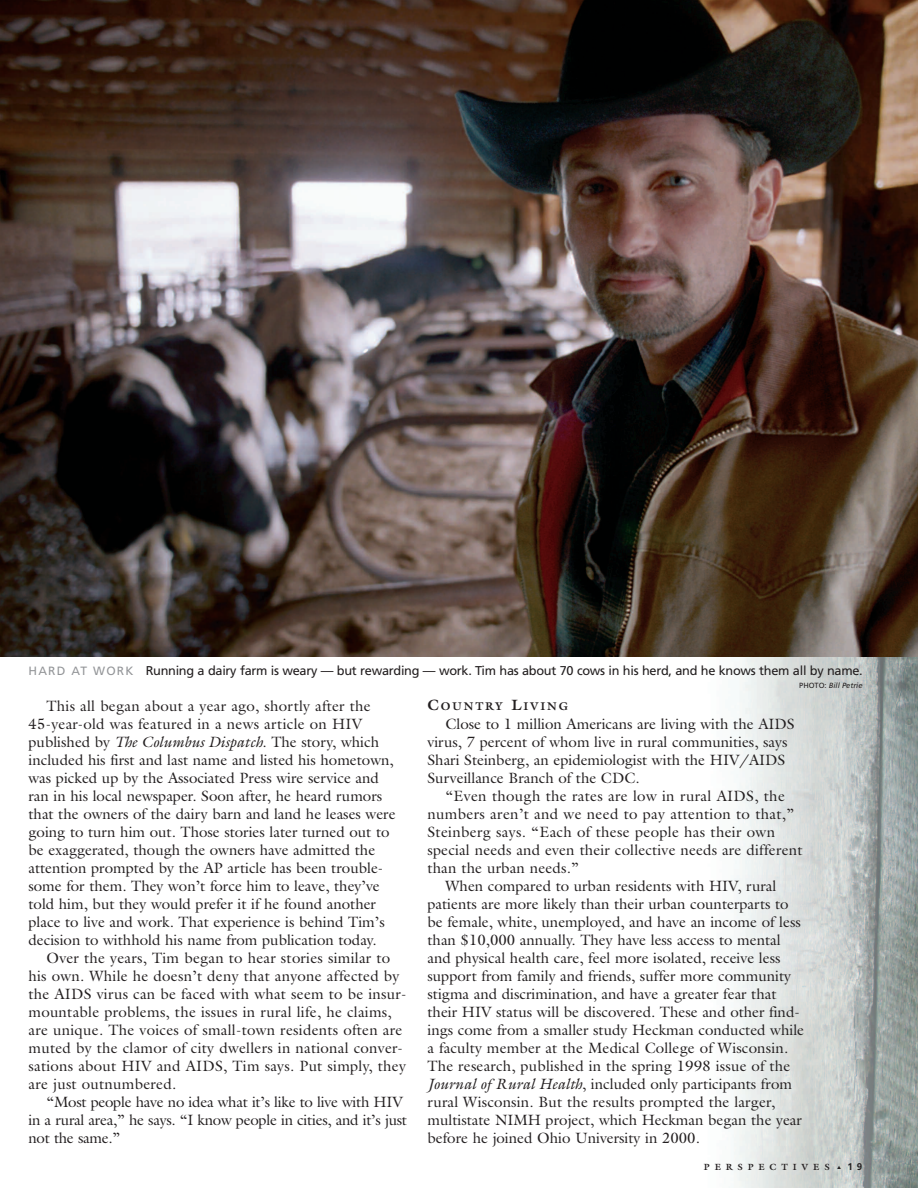
<style>
.page{position:relative;width:918px;height:1188px;background:#fff}
.page>*{position:absolute;margin:0;border:0;box-sizing:border-box;transform-origin:0 0}
.t1{font:15px/18px "Galliard";color:#231f20}
.t2{font:15px "Galliard";letter-spacing:.02em;color:#231f20}
.t3{font:12.75px "Frutiger";letter-spacing:-.02em;color:#231f20}
.t4{font:700 11.25px "Galliard";letter-spacing:.16em;color:#231f20}
.t5{font:700 9px "Galliard";letter-spacing:.54em;color:#231f20}
.t6{font:italic 7.5px "Frutiger";color:#231f20}
.s1{font-size:12px;color:#939598}
.s2{font-style:normal}
.s3{font-style:italic}
.s4{font-size:15px}
.s5{font-family:"Frutiger";font-size:9.75px}
</style>
<div class="page">
<img style="left:729px;top:657px;width:189px;height:531px">
<img style="left:0;top:0;width:918px;height:657px">
<p class="t3" style="left:29px;top:665px;width:836px"><span class="s1">HARD AT WORK</span> Running a dairy farm is weary — but rewarding — work. Tim has about 70 cows in his herd, and he knows them all by name.</p>
<p class="t6" style="left:799px;top:683px;width:65px"><span class="s2">PHOTO:</span> Bill Petrie</p>
<p class="t1" style="left:28px;top:697px;width:369px;text-indent:18px">This all began about a year ago, shortly after the 45-year-old was featured in a news article on HIV published by <span class="s3">The Columbus Dispatch</span>. The story, which included his first and last name and listed his hometown, was picked up by the Associated Press wire service and ran in his local newspaper. Soon after, he heard rumors that the owners of the dairy barn and land he leases were going to turn him out. Those stories later turned out to be exaggerated, though the owners have admitted the attention prompted by the AP article has been trouble&shy;some for them. They won’t force him to leave, they’ve told him, but they would prefer it if he found another place to live and work. That experience is behind Tim’s decision to withhold his name from publication today.</p>
<p class="t1" style="left:28px;top:949px;width:380px;text-indent:18px">Over the years, Tim began to hear stories similar to his own. While he doesn’t deny that anyone affected by the AIDS virus can be faced with what seem to be insur&shy;mountable problems, the issues in rural life, he claims, are unique. The voices of small-town residents often are muted by the clamor of city dwellers in national conver&shy;sations about HIV and AIDS, Tim says. Put simply, they are just outnumbered.</p>
<p class="t1" style="left:29px;top:1093px;width:380px;text-indent:18px">“Most people have no idea what it’s like to live with HIV in a rural area,” he says. “I know people in cities, and it’s just not the same.”</p>
<p class="t4" style="left:428px;top:700px;width:142px"><span class="s4">C</span>OUNTRY <span class="s4">L</span>IVING</p>
<p class="t1" style="left:428px;top:715px;width:369px;text-indent:18px">Close to 1 million Americans are living with the AIDS virus, 7 percent of whom live in rural communities, says Shari Steinberg, an epidemiologist with the HIV/AIDS Surveillance Branch of the CDC.</p>
<p class="t2" style="left:446px;top:787px;width:341px">“Even though the rates are low in rural AIDS, the</p>
<p class="t2" style="left:428px;top:805px;width:368px">numbers aren’t and we need to pay attention to that,”</p>
<p class="t2" style="left:428px;top:823px;width:349px">Steinberg says. “Each of these people has their own</p>
<p class="t1" style="left:428px;top:841px;width:376px">special needs and even their collective needs are different</p>
<p class="t1" style="left:428px;top:859px;width:153px">than the urban needs.”</p>
<p class="t1" style="left:446px;top:877px;width:332px">When compared to urban residents with HIV, rural</p>
<p class="t1" style="left:428px;top:895px;width:363px">patients are more likely than their urban counterparts to</p>
<p class="t1" style="left:428px;top:913px;width:375px">be female, white, unemployed, and have an income of less</p>
<p class="t1" style="left:428px;top:931px;width:355px">than $10,000 annually. They have less access to mental</p>
<p class="t1" style="left:428px;top:949px;width:355px">and physical health care, feel more isolated, receive less</p>
<p class="t1" style="left:428px;top:967px;width:365px">support from family and friends, suffer more community</p>
<p class="t1" style="left:428px;top:985px;width:351px">stigma and discrimination, and have a greater fear that</p>
<p class="t1" style="left:428px;top:1003px;width:374px">their HIV status will be discovered. These and other find-</p>
<p class="t1" style="left:428px;top:1021px;width:378px">ings come from a smaller study Heckman conducted while</p>
<p class="t1" style="left:428px;top:1039px;width:362px">a faculty member at the Medical College of Wisconsin.</p>
<p class="t1" style="left:427px;top:1057px;width:364px">The research, published in the spring 1998 issue of the</p>
<p class="t1" style="left:428px;top:1075px;width:366px"><span class="s3">Journal of Rural Health</span>, included only participants from</p>
<p class="t1" style="left:427px;top:1093px;width:349px">rural Wisconsin. But the results prompted the larger,</p>
<p class="t1" style="left:427px;top:1111px;width:376px">multistate NIMH project, which Heckman began the year</p>
<p class="t1" style="left:427px;top:1129px;width:274px">before he joined Ohio University in 2000.</p>
<p class="t5" style="left:704px;top:1161px;width:160px">PERSPECTIVES ▲ <span class="s5">19</span></p>
</div>
